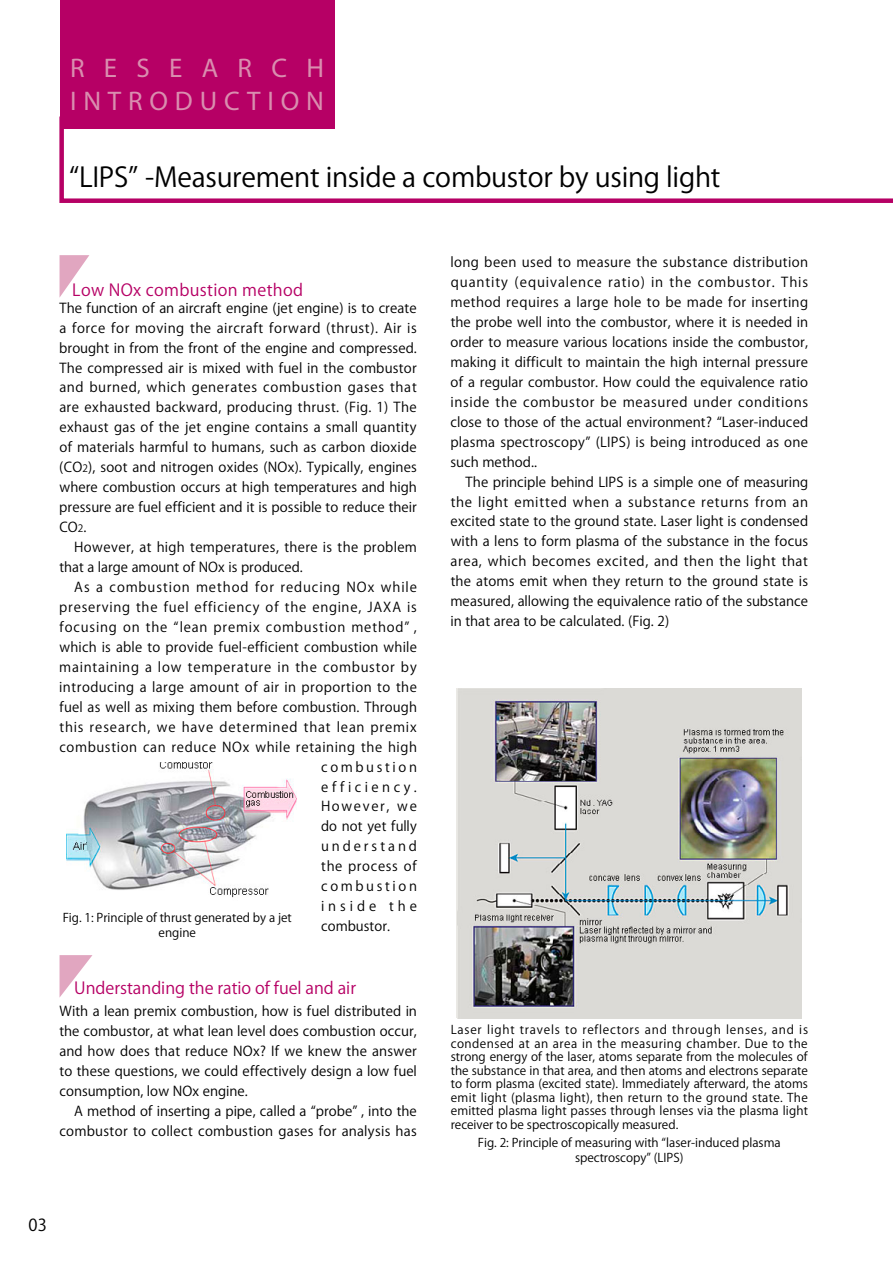
<style>
.page{position:relative;width:893px;height:1263px;background:#fff}
.page>*{position:absolute;margin:0;border:0;box-sizing:border-box;transform-origin:0 0}
.t1{font:27px "Koz Go Pr 6 N";letter-spacing:-.01em;color:#000}
.t2{font:27px/33px "Myriad Pro";letter-spacing:.255em;color:#d98eaf}
.t3{font:16.5px "Koz Go Pr 6 N";color:#b60065}
.t4{font:16.5px "Koz Go Pr 6 N";letter-spacing:.02em;color:#b60065}
.t5{font:16.5px "Koz Go Pr 6 N";color:#000}
.t6{font:13.5px/20px "Koz Go Pr 6 N";letter-spacing:.025em;color:#000;text-align:justify}
.t7{font:13.5px "Koz Go Pr 6 N";letter-spacing:.055em;color:#000}
.t8{font:13.5px "Koz Go Pr 6 N";letter-spacing:.06em;color:#000}
.t9{font:13.5px "Koz Go Pr 6 N";letter-spacing:.045em;color:#000}
.t10{font:13.5px "Koz Go Pr 6 N";letter-spacing:.065em;color:#000}
.t11{font:13.5px "Koz Go Pr 6 N";letter-spacing:.195em;color:#000}
.t12{font:13.5px "Koz Go Pr 6 N";letter-spacing:.005em;color:#000}
.t13{font:13.5px "Koz Go Pr 6 N";letter-spacing:.05em;color:#000}
.t14{font:13.5px "Koz Go Pr 6 N";letter-spacing:.265em;color:#000}
.t15{font:13.5px "Koz Go Pr 6 N";letter-spacing:.13em;color:#000}
.t16{font:13.5px "Koz Go Pr 6 N";letter-spacing:.22em;color:#000}
.t17{font:13.5px "Koz Go Pr 6 N";color:#000}
.t18{font:13.5px "Koz Go Pr 6 N";letter-spacing:.295em;color:#000}
.t19{font:12px/13.5px "Koz Go Pr 6 N";color:#000;text-align:center}
.s1{font-size:10.2px}
</style>
<div class="page">
<svg style="left:59px;top:112px;width:834px;height:91px"></svg>
<div style="left:60px;top:0;width:274px;height:129px;background:#b60065"></div>
<svg style="left:60px;top:255px;width:29px;height:42px"></svg>
<svg style="left:60px;top:955px;width:32px;height:42px"></svg>
<img style="left:67px;top:762px;width:229px;height:136px">
<img style="left:457px;top:688px;width:344px;height:330px">
<h1 class="t2" style="left:70px;top:51px;width:255px">RESEARCH<br>INTRODUCTION</h1>
<h1 class="t1" style="left:69px;top:162px;width:653px">“LIPS” -Measurement inside a combustor by using light</h1>
<p class="t4" style="left:72px;top:280px;width:232px">Low NOx combustion method</p>
<p class="t6" style="left:59px;top:298px;width:359px">The function of an aircraft engine (jet engine) is to create a force for moving the aircraft forward (thrust). Air is brought in from the front of the engine and compressed.<br>The compressed air is mixed with fuel in the combustor and burned, which generates combustion gases that are exhausted backward, producing thrust. (Fig. 1) The exhaust gas of the jet engine contains a small quantity of materials harmful to humans, such as carbon dioxide (CO<span class="s1">2</span>), soot and nitrogen oxides (NOx). Typically, engines where combustion occurs at high temperatures and high pressure are fuel efficient and it is possible to reduce their CO<span class="s1">2</span>.</p>
<p class="t6" style="left:59px;top:537px;width:359px;text-indent:15px">However, at high temperatures, there is the problem that a large amount of NOx is produced.</p>
<p class="t10" style="left:74px;top:579px;width:344px">As a combustion method for reducing NOx while</p>
<p class="t7" style="left:59px;top:599px;width:359px">preserving the fuel efficiency of the engine, JAXA is</p>
<p class="t8" style="left:59px;top:619px;width:359px">focusing on the “lean premix combustion method” ,</p>
<p class="t6" style="left:59px;top:637px;width:359px">which is able to provide fuel-efficient combustion while</p>
<p class="t7" style="left:59px;top:659px;width:359px">maintaining a low temperature in the combustor by</p>
<p class="t6" style="left:59px;top:677px;width:359px">introducing a large amount of air in proportion to the</p>
<p class="t6" style="left:59px;top:697px;width:359px">fuel as well as mixing them before combustion. Through</p>
<p class="t8" style="left:59px;top:719px;width:359px">this research, we have determined that lean premix</p>
<p class="t9" style="left:59px;top:739px;width:359px">combustion can reduce NOx while retaining the high</p>
<p class="t11" style="left:321px;top:759px;width:97px">combustion</p>
<p class="t14" style="left:321px;top:779px;width:97px">efficiency.</p>
<p class="t15" style="left:321px;top:799px;width:97px">However, we</p>
<p class="t12" style="left:321px;top:819px;width:97px">do not yet fully</p>
<p class="t16" style="left:321px;top:839px;width:97px">understand</p>
<p class="t13" style="left:321px;top:859px;width:97px">the process of</p>
<p class="t11" style="left:321px;top:879px;width:97px">combustion</p>
<p class="t18" style="left:321px;top:899px;width:97px">inside the</p>
<p class="t17" style="left:321px;top:919px;width:70px">combustor.</p>
<p class="t19" style="left:63px;top:911px;width:231px;line-height:14.4px">Fig. 1: Principle of thrust generated by a jet engine</p>
<p class="t3" style="left:74px;top:979px;width:283px">Understanding the ratio of fuel and air</p>
<p class="t6" style="left:59px;top:1001px;width:359px">With a lean premix combustion, how is fuel distributed in the combustor, at what lean level does combustion occur, and how does that reduce NOx? If we knew the answer to these questions, we could effectively design a low fuel consumption, low NOx engine.</p>
<p class="t6" style="left:59px;top:1101px;width:359px;text-align:right">A method of inserting a pipe, called a “probe” , into the combustor to collect combustion gases for analysis has</p>
<p class="t5" style="left:29px;top:1215px;width:20px">03</p>
<p class="t6" style="left:450px;top:252px;width:359px">long been used to measure the substance distribution quantity (equivalence ratio) in the combustor. This method requires a large hole to be made for inserting the probe well into the combustor, where it is needed in order to measure various locations inside the combustor, making it difficult to maintain the high internal pressure of a regular combustor. How could the equivalence ratio inside the combustor be measured under conditions close to those of the actual environment? “Laser-induced plasma spectroscopy” (LIPS) is being introduced as one such method..</p>
<p class="t6" style="left:450px;top:472px;width:359px;text-indent:15px">The principle behind LIPS is a simple one of measuring the light emitted when a substance returns from an excited state to the ground state. Laser light is condensed with a lens to form plasma of the substance in the focus area, which becomes excited, and then the light that the atoms emit when they return to the ground state is measured, allowing the equivalence ratio of the substance in that area to be calculated. (Fig. 2)</p>
<p class="t19" style="left:451px;top:1023px;width:359px;text-align:justify">Laser light travels to reflectors and through lenses, and is condensed at an area in the measuring chamber. Due to the strong energy of the laser, atoms separate from the molecules of the substance in that area, and then atoms and electrons separate to form plasma (excited state). Immediately afterward, the atoms emit light (plasma light), then return to the ground state. The emitted plasma light passes through lenses via the plasma light receiver to be spectroscopically measured.</p>
<p class="t19" style="left:478px;top:1135px;width:304px;line-height:15px">Fig. 2: Principle of measuring with “laser-induced plasma spectroscopy” (LIPS)</p>
</div>
